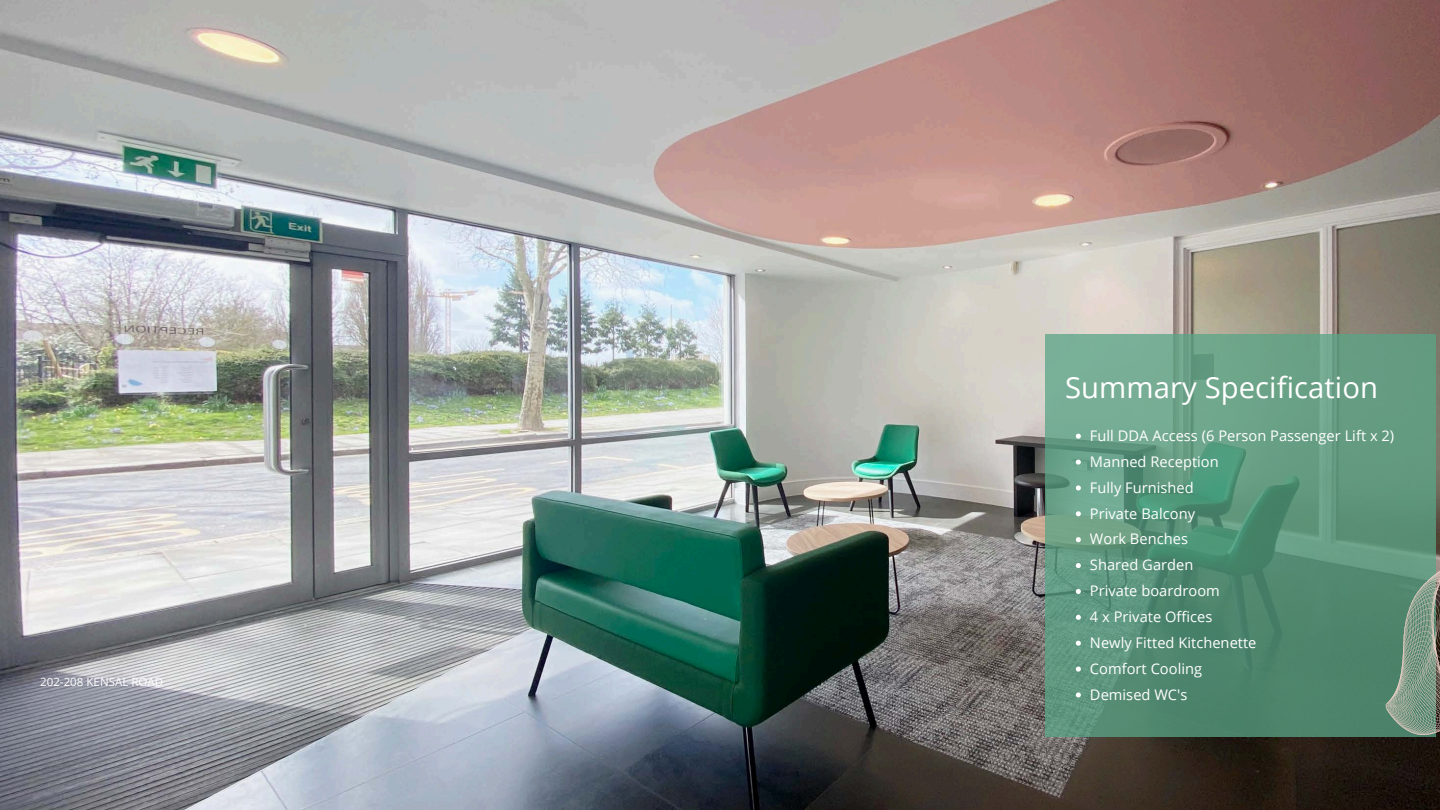
<style>
.page{position:relative;width:1440px;height:810px;background:#fff}
.page>*{position:absolute;margin:0;border:0;box-sizing:border-box;transform-origin:0 0}
.t1{font:29.25px "Open Sans";letter-spacing:.005em;color:#fff}
.t2{font:14.62px "Open Sans";letter-spacing:.005em;color:#fff}
.t3{font:11.48px "Open Sans";letter-spacing:.005em;color:#fff}
</style>
<div class="page">
<img style="left:0;top:0;width:1440px;height:810px">
<svg style="left:1045px;top:334px;width:390px;height:402px;background:#5e967d"></svg>
<svg style="left:1076px;top:434px;width:5px;height:5px"></svg>
<svg style="left:1076px;top:460px;width:5px;height:5px"></svg>
<svg style="left:1076px;top:485px;width:5px;height:5px"></svg>
<svg style="left:1076px;top:511px;width:5px;height:5px"></svg>
<svg style="left:1076px;top:537px;width:5px;height:5px"></svg>
<svg style="left:1076px;top:563px;width:5px;height:5px"></svg>
<svg style="left:1076px;top:589px;width:5px;height:5px"></svg>
<svg style="left:1076px;top:615px;width:5px;height:5px"></svg>
<svg style="left:1076px;top:641px;width:5px;height:5px"></svg>
<svg style="left:1076px;top:667px;width:5px;height:5px"></svg>
<svg style="left:1076px;top:692px;width:5px;height:5px"></svg>
<svg style="left:1359px;top:537px;width:81px;height:242px;background:#587865"></svg>
<p class="t3" style="left:40px;top:674px;width:125px">202-208 KENSAL ROAD</p>
<p class="t1" style="left:1065px;top:367px;width:314px">Summary Specification</p>
<h1 class="t2" style="left:1090px;top:425px;width:306px">Full DDA Access (6 Person Passenger Lift x 2)</h1>
<p class="t2" style="left:1090px;top:451px;width:130px">Manned Reception</p>
<p class="t2" style="left:1090px;top:477px;width:105px">Fully Furnished</p>
<p class="t2" style="left:1090px;top:503px;width:107px">Private Balcony</p>
<p class="t2" style="left:1090px;top:529px;width:99px">Work Benches</p>
<p class="t2" style="left:1090px;top:555px;width:105px">Shared Garden</p>
<p class="t2" style="left:1090px;top:581px;width:131px">Private boardroom</p>
<p class="t2" style="left:1090px;top:606px;width:124px">4 x Private Offices</p>
<p class="t2" style="left:1090px;top:632px;width:168px">Newly Fitted Kitchenette</p>
<p class="t2" style="left:1090px;top:658px;width:114px">Comfort Cooling</p>
<p class="t2" style="left:1090px;top:684px;width:99px">Demised WC's</p>
</div>
